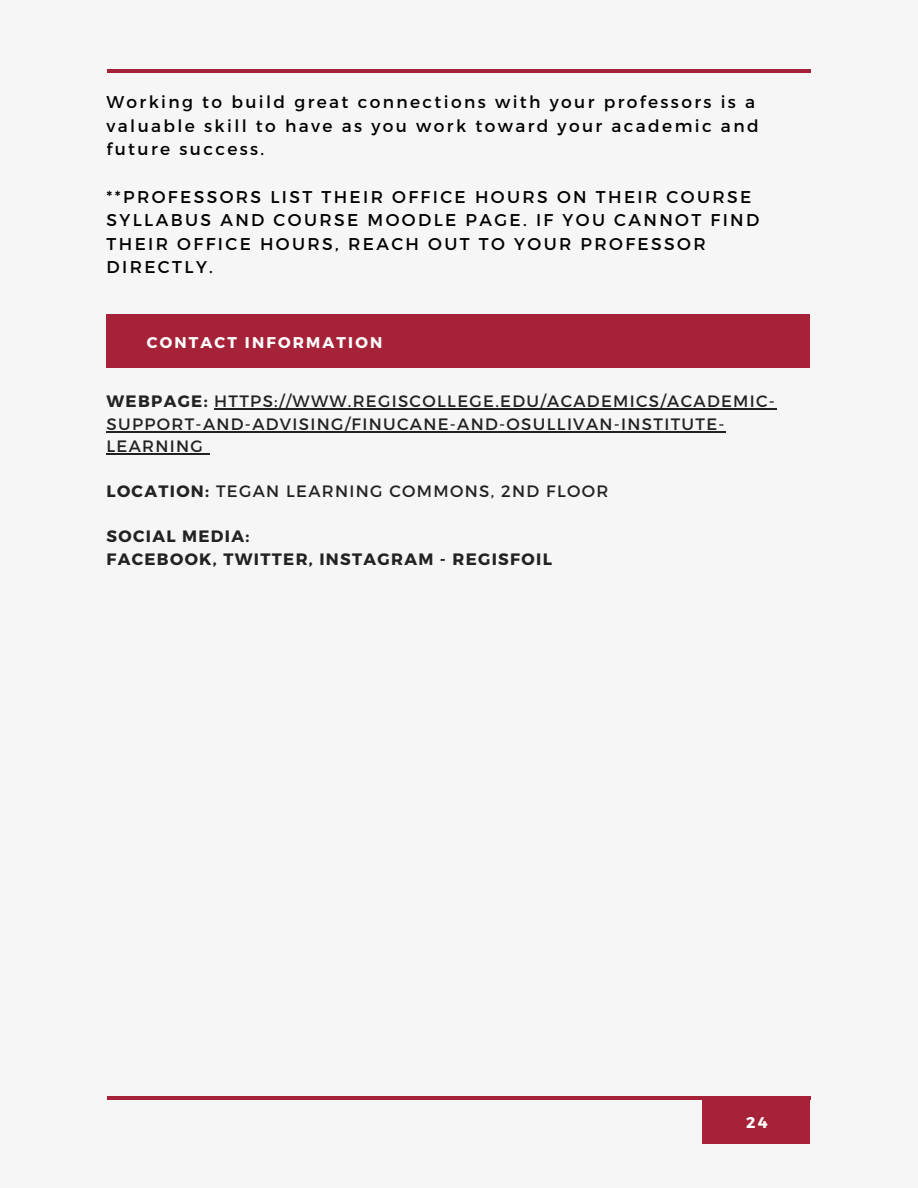
<style>
.page{position:relative;width:918px;height:1188px;background:#f6f6f6}
.page>*{position:absolute;margin:0;border:0;box-sizing:border-box;transform-origin:0 0}
.t1{font:17.1px/23.5px "Montserrat";letter-spacing:.14em;color:#000}
.t2{font:16.5px/22.5px "Montserrat";letter-spacing:.08em;color:#222}
.t3{font:700 16.5px/22.5px "Montserrat";letter-spacing:.08em;color:#222}
.t4{font:700 15.6px "Montserrat";letter-spacing:.14em;color:#fff}
.s1{font-weight:700}
</style>
<div class="page">
<hr style="left:108px;top:1096px;width:703px;height:4px;background:#a52238">
<hr style="left:107px;top:69px;width:703px;height:4px;background:#a52238">
<hr style="left:214px;top:409px;width:562px;height:1px;background:#222">
<hr style="left:107px;top:431px;width:619px;height:1px;background:#222">
<hr style="left:107px;top:454px;width:97px;height:1px;background:#222">
<div style="left:107px;top:315px;width:703px;height:53px;background:#a52238"></div>
<div style="left:702px;top:1099px;width:108px;height:44px;background:#a52238"></div>
<p class="t1" style="left:107px;top:89px;width:654px">Working to build great connections with your professors is a valuable skill to have as you work toward your academic and future success.</p>
<p class="t1" style="left:107px;top:184px;width:654px">**PROFESSORS LIST THEIR OFFICE HOURS ON THEIR COURSE SYLLABUS AND COURSE MOODLE PAGE. IF YOU CANNOT FIND THEIR OFFICE HOURS, REACH OUT TO YOUR PROFESSOR DIRECTLY.</p>
<p class="t4" style="left:147px;top:333px;width:237px">CONTACT INFORMATION</p>
<p class="t2" style="left:107px;top:389px;width:670px"><span class="s1">WEBPAGE:</span> HTTPS://WWW.REGISCOLLEGE.EDU/ACADEMICS/ACADEMIC-<br>SUPPORT-AND-ADVISING/FINUCANE-AND-OSULLIVAN-INSTITUTE-<br>LEARNING</p>
<p class="t2" style="left:107px;top:479px;width:503px"><span class="s1">LOCATION:</span> TEGAN LEARNING COMMONS, 2ND FLOOR</p>
<h5 class="t3" style="left:107px;top:524px;width:447px">SOCIAL MEDIA:<br>FACEBOOK, TWITTER, INSTAGRAM - REGISFOIL</h5>
<p class="t4" style="left:746px;top:1112px;width:23px">24</p>
</div>
